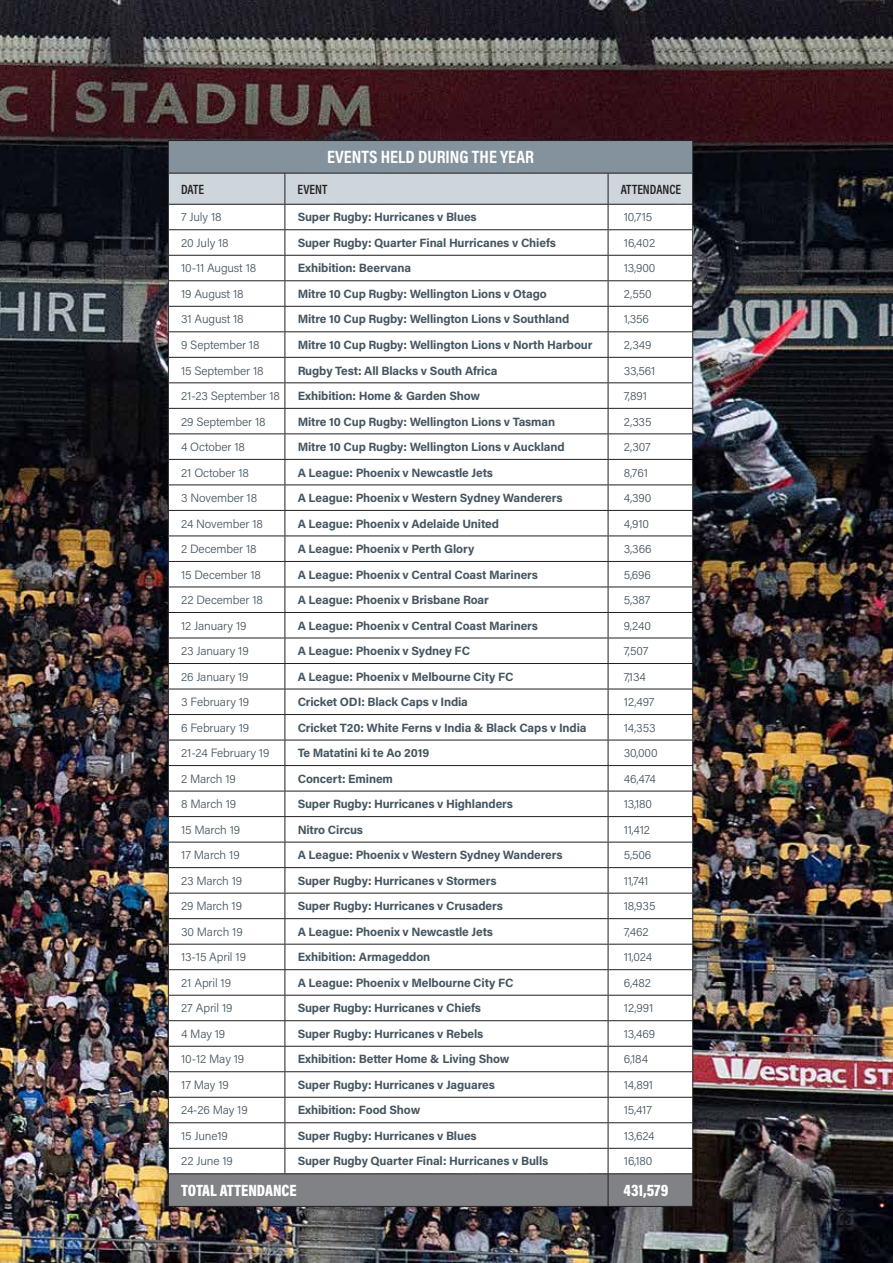
<style>
.page{position:relative;width:893px;height:1263px;background:#fff}
.page>*{position:absolute;margin:0;border:0;box-sizing:border-box;transform-origin:0 0}
.t1{font:700 18px "Acumin Pro Cond";color:#fff}
.t2{font:900 16.5px "Acumin Pro Cond";letter-spacing:-.005em;color:#fff}
.t3{font:600 13.5px "Acumin Pro Cond";color:#231f20}
.t4{font:700 12px "Acumin Pro";letter-spacing:-.01em;color:#455560}
.t5{font:300 12px "Acumin Pro";letter-spacing:-.01em;color:#455560}
</style>
<div class="page">
<img style="left:0;top:0;width:893px;height:1263px">
<div style="left:168px;top:141px;width:525px;height:32px;background:#84929d"></div>
<hr style="left:168px;top:141px;width:1px;height:32px;background:#231f20">
<hr style="left:168px;top:140px;width:117px;height:1px;background:#231f20">
<hr style="left:285px;top:140px;width:323px;height:1px;background:#231f20">
<hr style="left:608px;top:140px;width:85px;height:1px;background:#231f20">
<hr style="left:692px;top:141px;width:1px;height:32px;background:#231f20">
<svg style="left:168px;top:173px;width:525px;height:1033px"></svg>
<hr style="left:168px;top:1174px;width:1px;height:32px;background:#231f20">
<hr style="left:168px;top:1173px;width:117px;height:1px;background:#231f20">
<hr style="left:168px;top:1206px;width:117px;height:1px;background:#231f20">
<hr style="left:285px;top:1206px;width:323px;height:1px;background:#231f20">
<hr style="left:285px;top:1173px;width:323px;height:1px;background:#231f20">
<hr style="left:608px;top:1173px;width:85px;height:1px;background:#231f20">
<hr style="left:608px;top:1174px;width:1px;height:32px;background:#231f20">
<hr style="left:692px;top:1174px;width:1px;height:32px;background:#231f20">
<hr style="left:608px;top:1206px;width:85px;height:1px;background:#231f20">
<h1 class="t1" style="left:327px;top:145px;width:208px">EVENTS HELD DURING THE YEAR</h1>
<p class="t3" style="left:181px;top:180px;width:24px">DATE</p>
<p class="t3" style="left:298px;top:180px;width:31px">EVENT</p>
<p class="t3" style="left:621px;top:180px;width:62px">ATTENDANCE</p>
<p class="t5" style="left:181px;top:209px;width:42px">7 July 18</p>
<p class="t4" style="left:298px;top:209px;width:181px">Super Rugby: Hurricanes v Blues</p>
<p class="t5" style="left:624px;top:209px;width:30px">10,715</p>
<p class="t5" style="left:181px;top:234px;width:49px">20 July 18</p>
<p class="t4" style="left:298px;top:234px;width:260px">Super Rugby: Quarter Final Hurricanes v Chiefs</p>
<p class="t5" style="left:624px;top:234px;width:33px">16,402</p>
<p class="t5" style="left:181px;top:260px;width:77px">10-11 August 18</p>
<p class="t4" style="left:298px;top:260px;width:115px">Exhibition: Beervana</p>
<p class="t5" style="left:624px;top:260px;width:33px">13,900</p>
<p class="t5" style="left:181px;top:285px;width:64px">19 August 18</p>
<p class="t4" style="left:298px;top:285px;width:251px">Mitre 10 Cup Rugby: Wellington Lions v Otago</p>
<p class="t5" style="left:624px;top:285px;width:29px">2,550</p>
<p class="t5" style="left:181px;top:311px;width:64px">31 August 18</p>
<p class="t4" style="left:298px;top:311px;width:273px">Mitre 10 Cup Rugby: Wellington Lions v Southland</p>
<p class="t5" style="left:624px;top:311px;width:27px">1,356</p>
<p class="t5" style="left:181px;top:336px;width:80px">9 September 18</p>
<p class="t4" style="left:298px;top:336px;width:296px">Mitre 10 Cup Rugby: Wellington Lions v North Harbour</p>
<p class="t5" style="left:624px;top:336px;width:29px">2,349</p>
<p class="t5" style="left:181px;top:362px;width:84px">15 September 18</p>
<p class="t4" style="left:298px;top:362px;width:201px">Rugby Test: All Blacks v South Africa</p>
<p class="t5" style="left:624px;top:362px;width:33px">33,561</p>
<p class="t5" style="left:181px;top:388px;width:101px">21-23 September 18</p>
<p class="t4" style="left:298px;top:387px;width:184px">Exhibition: Home &amp; Garden Show</p>
<p class="t5" style="left:624px;top:388px;width:25px">7,891</p>
<p class="t5" style="left:181px;top:413px;width:86px">29 September 18</p>
<p class="t4" style="left:298px;top:413px;width:259px">Mitre 10 Cup Rugby: Wellington Lions v Tasman</p>
<p class="t5" style="left:624px;top:413px;width:29px">2,335</p>
<p class="t5" style="left:181px;top:439px;width:65px">4 October 18</p>
<p class="t4" style="left:298px;top:438px;width:268px">Mitre 10 Cup Rugby: Wellington Lions v Auckland</p>
<p class="t5" style="left:624px;top:439px;width:28px">2,307</p>
<p class="t5" style="left:181px;top:464px;width:69px">21 October 18</p>
<p class="t4" style="left:298px;top:464px;width:197px">A League: Phoenix v Newcastle Jets</p>
<p class="t5" style="left:624px;top:464px;width:26px">8,761</p>
<p class="t5" style="left:181px;top:490px;width:78px">3 November 18</p>
<p class="t4" style="left:298px;top:489px;width:266px">A League: Phoenix v Western Sydney Wanderers</p>
<p class="t5" style="left:624px;top:490px;width:29px">4,390</p>
<p class="t5" style="left:181px;top:515px;width:83px">24 November 18</p>
<p class="t4" style="left:298px;top:515px;width:203px">A League: Phoenix v Adelaide United</p>
<p class="t5" style="left:624px;top:515px;width:27px">4,910</p>
<p class="t5" style="left:181px;top:541px;width:77px">2 December 18</p>
<p class="t4" style="left:298px;top:540px;width:178px">A League: Phoenix v Perth Glory</p>
<p class="t5" style="left:624px;top:541px;width:29px">3,366</p>
<p class="t5" style="left:181px;top:566px;width:81px">15 December 18</p>
<p class="t4" style="left:298px;top:566px;width:242px">A League: Phoenix v Central Coast Mariners</p>
<p class="t5" style="left:624px;top:566px;width:29px">5,696</p>
<p class="t5" style="left:181px;top:592px;width:83px">22 December 18</p>
<p class="t4" style="left:298px;top:591px;width:193px">A League: Phoenix v Brisbane Roar</p>
<p class="t5" style="left:624px;top:592px;width:28px">5,387</p>
<p class="t5" style="left:181px;top:617px;width:67px">12 January 19</p>
<p class="t4" style="left:298px;top:617px;width:242px">A League: Phoenix v Central Coast Mariners</p>
<p class="t5" style="left:624px;top:617px;width:29px">9,240</p>
<p class="t5" style="left:181px;top:643px;width:69px">23 January 19</p>
<p class="t4" style="left:298px;top:642px;width:174px">A League: Phoenix v Sydney FC</p>
<p class="t5" style="left:624px;top:643px;width:26px">7,507</p>
<p class="t5" style="left:181px;top:668px;width:69px">26 January 19</p>
<p class="t4" style="left:298px;top:668px;width:218px">A League: Phoenix v Melbourne City FC</p>
<p class="t5" style="left:624px;top:668px;width:24px">7,134</p>
<p class="t5" style="left:181px;top:694px;width:70px">3 February 19</p>
<p class="t4" style="left:298px;top:693px;width:172px">Cricket ODI: Black Caps v India</p>
<p class="t5" style="left:624px;top:694px;width:32px">12,497</p>
<p class="t5" style="left:181px;top:719px;width:70px">6 February 19</p>
<p class="t4" style="left:298px;top:719px;width:290px">Cricket T20: White Ferns v India &amp; Black Caps v India</p>
<p class="t5" style="left:624px;top:719px;width:33px">14,353</p>
<p class="t5" style="left:181px;top:745px;width:90px">21-24 February 19</p>
<p class="t4" style="left:298px;top:744px;width:133px">Te Matatini ki te Ao 2019</p>
<p class="t5" style="left:624px;top:745px;width:35px">30,000</p>
<p class="t5" style="left:181px;top:770px;width:56px">2 March 19</p>
<p class="t4" style="left:298px;top:770px;width:97px">Concert: Eminem</p>
<p class="t5" style="left:624px;top:770px;width:34px">46,474</p>
<p class="t5" style="left:181px;top:796px;width:57px">8 March 19</p>
<p class="t4" style="left:298px;top:796px;width:217px">Super Rugby: Hurricanes v Highlanders</p>
<p class="t5" style="left:624px;top:796px;width:30px">13,180</p>
<p class="t5" style="left:181px;top:821px;width:61px">15 March 19</p>
<p class="t4" style="left:298px;top:821px;width:67px">Nitro Circus</p>
<p class="t5" style="left:624px;top:821px;width:28px">11,412</p>
<p class="t5" style="left:181px;top:847px;width:60px">17 March 19</p>
<p class="t4" style="left:298px;top:847px;width:266px">A League: Phoenix v Western Sydney Wanderers</p>
<p class="t5" style="left:624px;top:847px;width:29px">5,506</p>
<p class="t5" style="left:181px;top:872px;width:63px">23 March 19</p>
<p class="t4" style="left:298px;top:872px;width:200px">Super Rugby: Hurricanes v Stormers</p>
<p class="t5" style="left:624px;top:872px;width:26px">11,741</p>
<p class="t5" style="left:181px;top:898px;width:63px">29 March 19</p>
<p class="t4" style="left:298px;top:898px;width:207px">Super Rugby: Hurricanes v Crusaders</p>
<p class="t5" style="left:624px;top:898px;width:33px">18,935</p>
<p class="t5" style="left:181px;top:923px;width:63px">30 March 19</p>
<p class="t4" style="left:298px;top:923px;width:197px">A League: Phoenix v Newcastle Jets</p>
<p class="t5" style="left:624px;top:923px;width:26px">7,462</p>
<p class="t5" style="left:181px;top:949px;width:66px">13-15 April 19</p>
<p class="t4" style="left:298px;top:949px;width:134px">Exhibition: Armageddon</p>
<p class="t5" style="left:624px;top:949px;width:30px">11,024</p>
<p class="t5" style="left:181px;top:974px;width:52px">21 April 19</p>
<p class="t4" style="left:298px;top:974px;width:218px">A League: Phoenix v Melbourne City FC</p>
<p class="t5" style="left:624px;top:974px;width:29px">6,482</p>
<p class="t5" style="left:181px;top:1000px;width:53px">27 April 19</p>
<p class="t4" style="left:298px;top:1000px;width:185px">Super Rugby: Hurricanes v Chiefs</p>
<p class="t5" style="left:624px;top:1000px;width:31px">12,991</p>
<p class="t5" style="left:181px;top:1025px;width:46px">4 May 19</p>
<p class="t4" style="left:298px;top:1025px;width:187px">Super Rugby: Hurricanes v Rebels</p>
<p class="t5" style="left:624px;top:1025px;width:33px">13,469</p>
<p class="t5" style="left:181px;top:1051px;width:65px">10-12 May 19</p>
<p class="t4" style="left:298px;top:1051px;width:213px">Exhibition: Better Home &amp; Living Show</p>
<p class="t5" style="left:624px;top:1051px;width:26px">6,184</p>
<p class="t5" style="left:181px;top:1076px;width:49px">17 May 19</p>
<p class="t4" style="left:298px;top:1076px;width:199px">Super Rugby: Hurricanes v Jaguares</p>
<p class="t5" style="left:624px;top:1076px;width:31px">14,891</p>
<p class="t5" style="left:181px;top:1102px;width:68px">24-26 May 19</p>
<p class="t4" style="left:298px;top:1102px;width:124px">Exhibition: Food Show</p>
<p class="t5" style="left:624px;top:1102px;width:30px">15,417</p>
<p class="t5" style="left:181px;top:1127px;width:48px">15 June19</p>
<p class="t4" style="left:298px;top:1127px;width:181px">Super Rugby: Hurricanes v Blues</p>
<p class="t5" style="left:624px;top:1127px;width:32px">13,624</p>
<p class="t5" style="left:181px;top:1153px;width:53px">22 June 19</p>
<p class="t4" style="left:298px;top:1153px;width:252px">Super Rugby Quarter Final: Hurricanes v Bulls</p>
<p class="t5" style="left:624px;top:1153px;width:30px">16,180</p>
<h2 class="t2" style="left:181px;top:1180px;width:117px">TOTAL ATTENDANCE</h2>
<h2 class="t2" style="left:624px;top:1180px;width:46px">431,579</h2>
</div>
